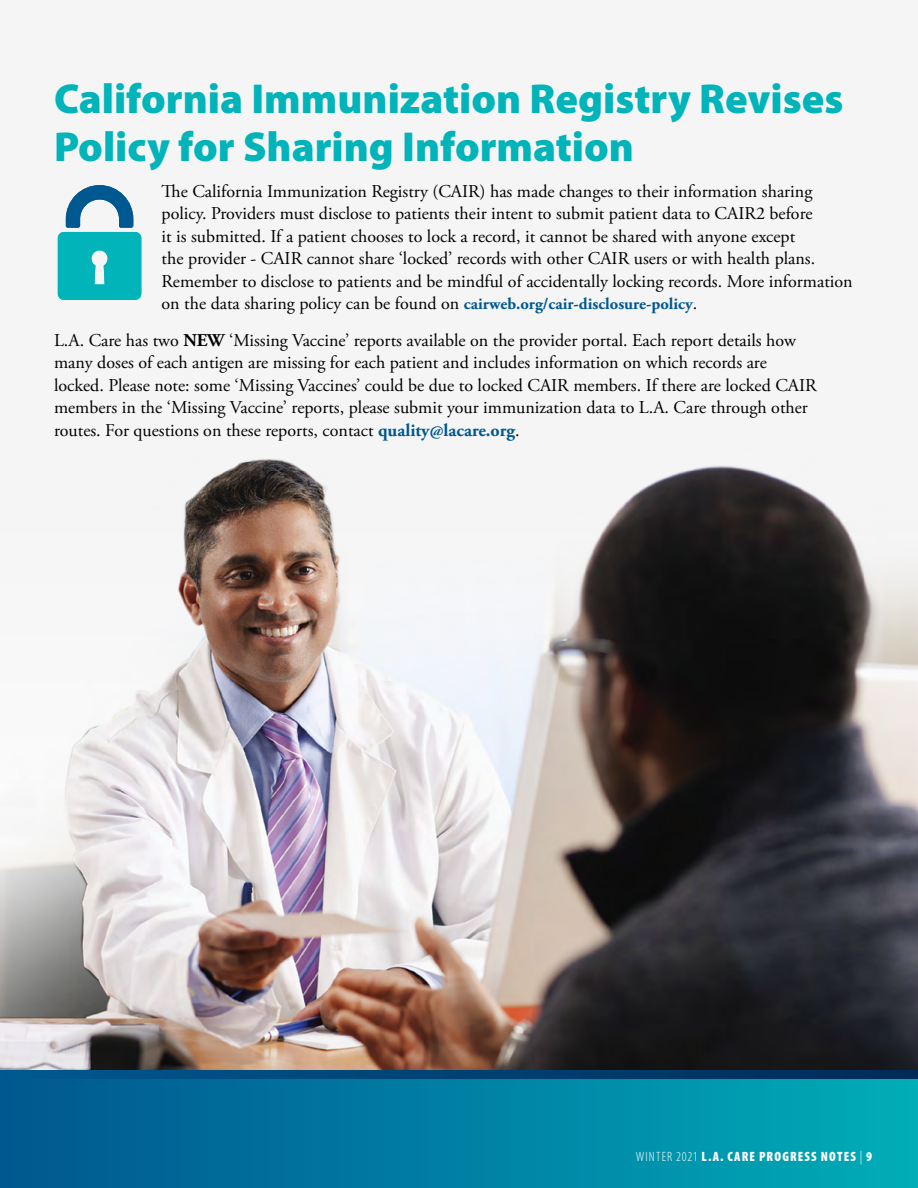
<style>
.page{position:relative;width:918px;height:1188px;background:#fff}
.page>*{position:absolute;margin:0;border:0;box-sizing:border-box;transform-origin:0 0}
.t1{font:900 42px/48px "Myriad Pro";color:#00b4ba}
.t2{font:18px/22.5px "Adobe Garamond Pro";color:#000}
.t3{font:900 condensed 13.5px "Myriad Pro";letter-spacing:.085em;color:#fff}
.s1{font-weight:700;font-size:16.5px;color:#005890}
.s2{font-weight:700}
.s3{font-weight:700;color:#005890}
.s4{font-weight:300}
</style>
<div class="page">
<div style="left:0;top:0;width:918px;height:988px;background:#f5f5f6"></div>
<img style="left:0;top:459px;width:918px;height:612px">
<div style="left:0;top:1075px;width:918px;height:113px;background:linear-gradient(to right,#00568f,#00acb8)"></div>
<svg style="left:0;top:1071px;width:918px;height:8px;background:#004173"></svg>
<svg style="left:58px;top:185px;width:83px;height:115px"></svg>
<h2 class="t1" style="left:54px;top:73px;width:791px">California Immunization Registry Revises<br>Policy for Sharing Information</h2>
<p class="t2" style="left:162px;top:180px;width:693px">The California Immunization Registry (CAIR) has made changes to their information sharing policy. Providers must disclose to patients their intent to submit patient data to CAIR2 before<br>it is submitted. If a patient chooses to lock a record, it cannot be shared with anyone except<br>the provider - CAIR cannot share ‘locked’ records with other CAIR users or with health plans.<br>Remember to disclose to patients and be mindful of accidentally locking records. More information on the data sharing policy can be found on <span class="s1">cairweb.org/cair-disclosure-policy</span>.</p>
<p class="t2" style="left:54px;top:329px;width:764px">L.A. Care has two <span class="s2">NEW</span> ‘Missing Vaccine’ reports available on the provider portal. Each report details how many doses of each antigen are missing for each patient and includes information on which records are locked. Please note: some ‘Missing Vaccines’ could be due to locked CAIR members. If there are locked CAIR members in the ‘Missing Vaccine’ reports, please submit your immunization data to L.A. Care through other routes. For questions on these reports, contact <span class="s3">quality@lacare.org</span>.</p>
<p class="t3" style="left:636px;top:1148px;width:238px"><span class="s4">WINTER 2021</span> L.A. CARE PROGRESS NOTES <span class="s4">|</span> 9</p>
</div>
